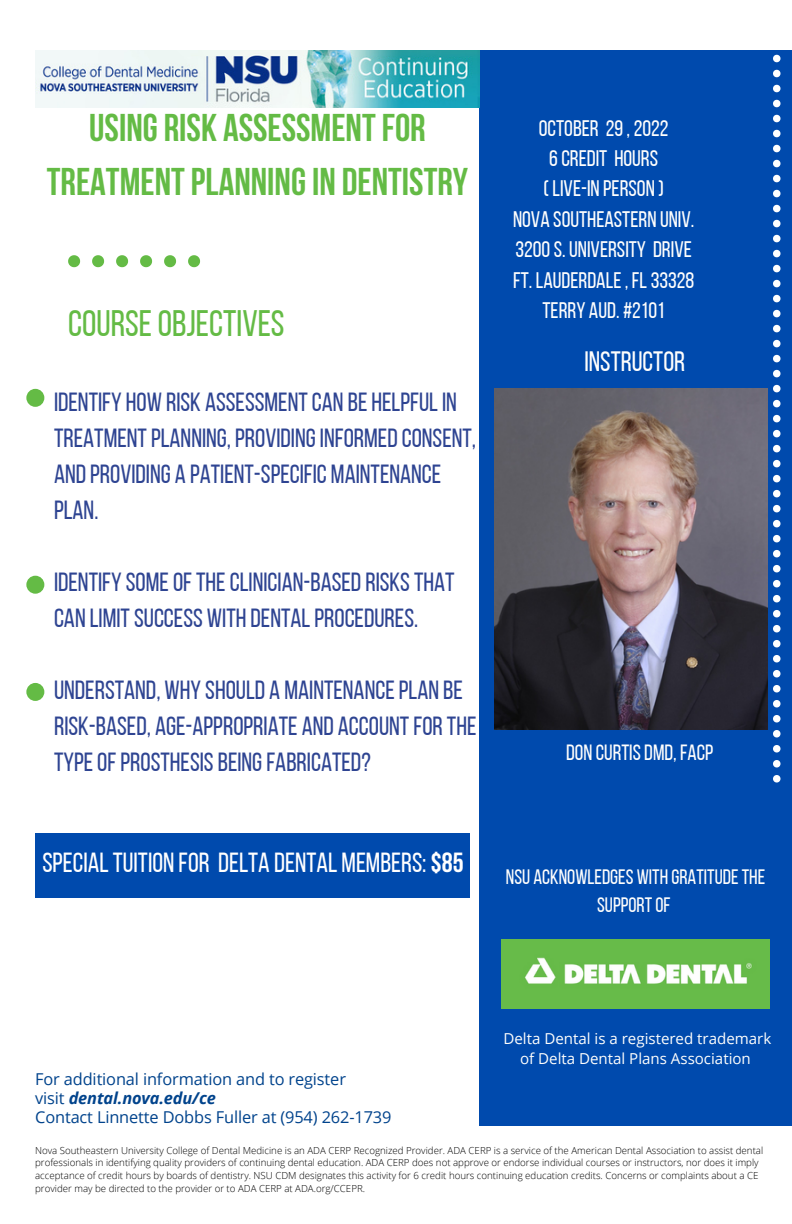
<style>
.page{position:relative;width:792px;height:1224px;background:#fff}
.page>*{position:absolute;margin:0;border:0;box-sizing:border-box;transform-origin:0 0}
.t1{font:700 38.6px/54px "Bebas Neue";color:#64bb45;text-align:center}
.t2{font:36.8px "Bebas Neue";color:#64bb45}
.t3{font:28px "Bebas Neue";color:#fefefd}
.t4{font:27.6px "Bebas Neue";color:#fff}
.t5{font:26.2px/36px "Bebas Neue";color:#2e4492}
.t6{font:22.4px/30.4px "Bebas Neue";color:#fefefd;text-align:center}
.t7{font:22px "Bebas Neue";color:#fefefd}
.t8{font:20.8px/28.4px "Bebas Neue";color:#fefefd;text-align:center}
.t9{font:16.4px/18.8px "Open Sans";letter-spacing:-.01em;color:#00438c}
.t10{font:15px/20.2px "Open Sans";color:#fefefd;text-align:center}
.t11{font:300 9.8px/13px "Open Sans";color:#000}
.s1{font-weight:700}
.s2{font-weight:700;font-style:italic}
</style>
<div class="page">
<div style="left:480px;top:51px;width:312px;height:1075px;background:#004aad"></div>
<img style="left:35px;top:51px;width:444px;height:57px">
<svg style="left:773px;top:55px;width:8px;height:728px"></svg>
<svg style="left:68px;top:255px;width:132px;height:12px"></svg>
<div style="left:26px;top:389px;width:18px;height:18px;background:#64bb45;border-radius:50%"></div>
<div style="left:26px;top:683px;width:18px;height:18px;background:#64bb45;border-radius:50%"></div>
<div style="left:26px;top:576px;width:18px;height:18px;background:#64bb45;border-radius:50%"></div>
<img style="left:494px;top:389px;width:273px;height:340px">
<img style="left:501px;top:940px;width:269px;height:69px">
<div style="left:35px;top:833px;width:435px;height:64px;background:#004aad"></div>
<h1 class="t1" style="left:47px;top:105px;width:423px">USING RISK ASSESSMENTFOR<br>TREATMENTPLANNINGIN DENTISTRY</h1>
<h2 class="t2" style="left:68px;top:308px;width:218px">COURSEOBJECTIVES</h2>
<h3 class="t5" style="left:54px;top:386px;width:424px">IDENTIFY HOW RISK ASSESSMENTCAN BE HELPFULIN TREATMENTPLANNING, PROVIDINGINFORMEDCONSENT, ANDPROVIDING A PATIENT-SPECIFIC MAINTENANCE PLAN.</h3>
<h3 class="t5" style="left:54px;top:567px;width:402px">IDENTIFY SOMEOFTHECLINICIAN-BASEDRISKSTHAT<br>CAN LIMITSUCCESS WITH DENTALPROCEDURES.</h3>
<h3 class="t5" style="left:54px;top:675px;width:424px">UNDERSTAND, WHY SHOULD A MAINTENANCEPLAN BE<br>RISK-BASED, AGE-APPROPRIATE AND ACCOUNTFORTHE<br>TYPEOFPROSTHESISBEINGFABRICATED?</h3>
<h3 class="t6" style="left:513px;top:115px;width:183px">OCTOBER 29, 2022<br>6CREDIT HOURS<br>(LIVE-IN PERSON )<br>NOVA SOUTHEASTERN UNIV.<br>3200S. UNIVERSITY DRIVE<br>FT. LAUDERDALE, FL33328<br>TERRY AUD. #2101</h3>
<h3 class="t3" style="left:584px;top:350px;width:102px">INSTRUCTOR</h3>
<h3 class="t7" style="left:566px;top:744px;width:149px">DON CURTISDMD, FACP</h3>
<h3 class="t4" style="left:42px;top:851px;width:423px">SPECIALTUITION FOR DELTA DENTAL MEMBERS:<span class="s1">$85</span></h3>
<h3 class="t8" style="left:506px;top:864px;width:261px">NSU ACKNOWLEDGES WITH GRATITUDETHE<br>SUPPORTOF</h3>
<h3 class="t9" style="left:35px;top:1069px;width:358px">For additional information and to register<br>visit <span class="s2">dental.nova.edu/ce<br></span>Contact Linnette Dobbs Fuller at (954) 262-1739</h3>
<h3 class="t10" style="left:504px;top:1028px;width:269px">Delta Dental is a registered trademark of Delta Dental Plans Association</h3>
<p class="t11" style="left:35px;top:1143px;width:730px">Nova Southeastern University College of Dental Medicine is an ADA CERP Recognized Provider. ADA CERP is a service of the American Dental Association to assist dental professionals in identifying quality providers of continuing dental education. ADA CERP does not approve or endorse individual courses or instructors, nor does it imply acceptance of credit hours by boards of dentistry. NSU CDM designates this activity for 6 credit hours continuing education credits. Concerns or complaints about a CE provider may be directed to the provider or to ADA CERP at ADA.org/CCEPR.</p>
</div>
